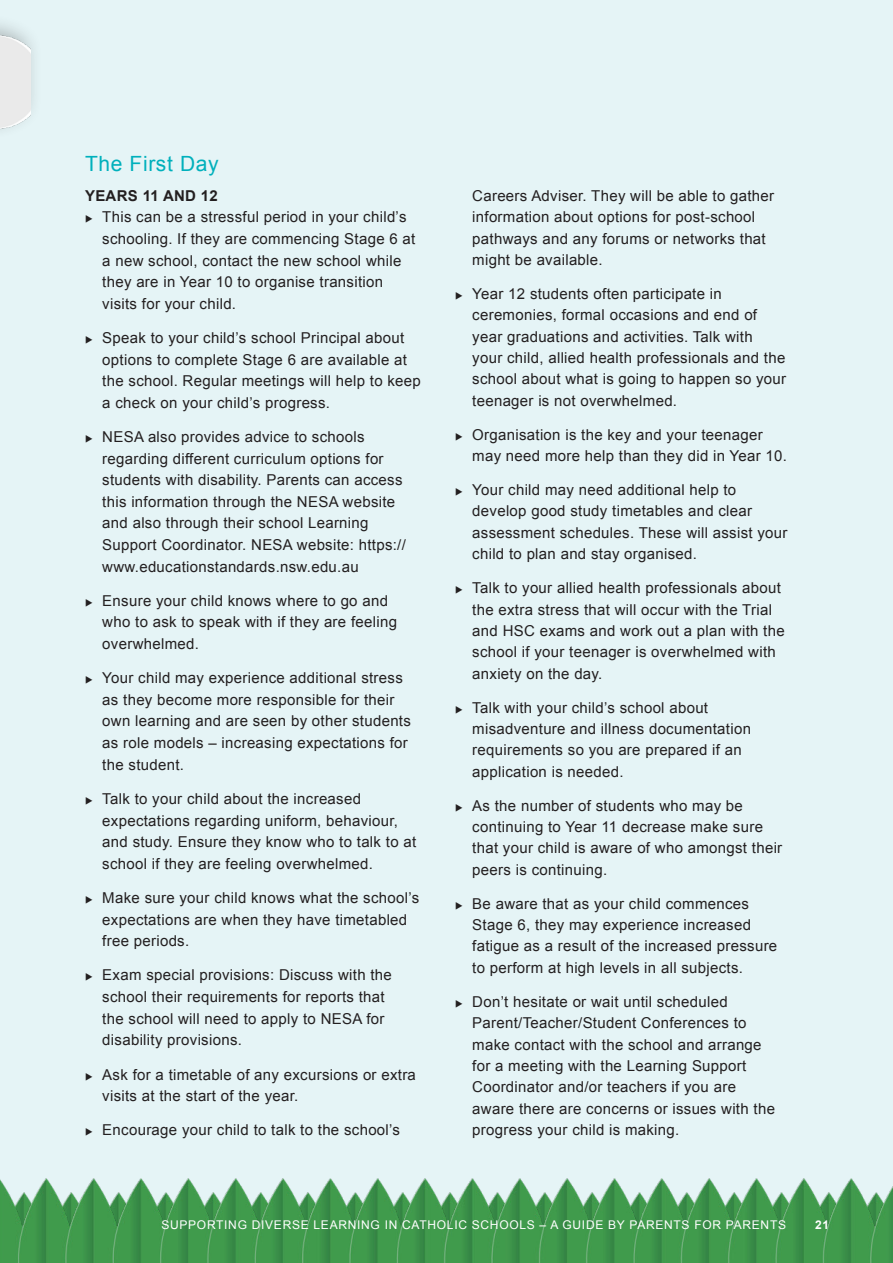
<style>
.page{position:relative;width:893px;height:1263px;background:#e5f4f6}
.page>*{position:absolute;margin:0;border:0;box-sizing:border-box;transform-origin:0 0}
.t1{font:21px "Arial";letter-spacing:.03em;color:#00b0bc}
.t2{font:15px/21.3px "Arial";letter-spacing:.02em;color:#231f20}
.t3{font:700 15px "Arial";letter-spacing:.02em;color:#231f20}
.t4{font:12px "Arial";letter-spacing:.06em;color:#fff}
.t5{font:700 12px "Arial";color:#fff}
</style>
<div class="page">
<img style="left:0;top:1179px;width:893px;height:84px">
<img style="left:0;top:24px;width:31px;height:106px">
<h1 class="t1" style="left:85px;top:150px;width:135px">The First Day</h1>
<p class="t3" style="left:85px;top:186px;width:134px">YEARS 11 AND 12</p>
<p class="t2" style="left:102px;top:207px;width:315px;text-indent:-17px">◆ This can be a stressful period in your child’s schooling. If they are commencing Stage 6 at a new school, contact the new school while they are in Year 10 to organise transition visits for your child.</p>
<p class="t2" style="left:102px;top:327px;width:320px;text-indent:-17px">◆ Speak to your child’s school Principal about options to complete Stage 6 are available at the school. Regular meetings will help to keep a check on your child’s progress.</p>
<p class="t2" style="left:102px;top:426px;width:305px;text-indent:-17px">◆ NESA also provides advice to schools regarding different curriculum options for students with disability. Parents can access this information through the NESA website and also through their school Learning Support Coordinator. NESA website: https:// www.educationstandards.nsw.edu.au</p>
<p class="t2" style="left:102px;top:590px;width:296px;text-indent:-17px">◆ Ensure your child knows where to go and who to ask to speak with if they are feeling overwhelmed.</p>
<p class="t2" style="left:102px;top:667px;width:310px;text-indent:-17px">◆ Your child may experience additional stress as they become more responsible for their own learning and are seen by other students as role models – increasing expectations for the student.</p>
<p class="t2" style="left:102px;top:788px;width:315px;text-indent:-17px">◆ Talk to your child about the increased expectations regarding uniform, behaviour, and study. Ensure they know who to talk to at school if they are feeling overwhelmed.</p>
<p class="t2" style="left:102px;top:887px;width:318px;text-indent:-17px">◆ Make sure your child knows what the school’s expectations are when they have timetabled free periods.</p>
<p class="t2" style="left:102px;top:964px;width:291px;text-indent:-17px">◆ Exam special provisions: Discuss with the school their requirements for reports that the school will need to apply to NESA for disability provisions.</p>
<p class="t2" style="left:102px;top:1063px;width:315px;text-indent:-17px">◆ Ask for a timetable of any excursions or extra visits at the start of the year.</p>
<p class="t2" style="left:85px;top:1120px;width:317px">◆ Encourage your child to talk to the school’s</p>
<p class="t2" style="left:472px;top:185px;width:303px">Careers Adviser. They will be able to gather information about options for post-school pathways and any forums or networks that might be available.</p>
<p class="t2" style="left:472px;top:283px;width:315px;text-indent:-17px">◆ Year 12 students often participate in ceremonies, formal occasions and end of year graduations and activities. Talk with your child, allied health professionals and the school about what is going to happen so your teenager is not overwhelmed.</p>
<p class="t2" style="left:472px;top:424px;width:316px;text-indent:-17px">◆ Organisation is the key and your teenager may need more help than they did in Year 10.</p>
<p class="t2" style="left:472px;top:479px;width:317px;text-indent:-17px">◆ Your child may need additional help to develop good study timetables and clear assessment schedules. These will assist your child to plan and stay organised.</p>
<p class="t2" style="left:472px;top:577px;width:314px;text-indent:-17px">◆ Talk to your allied health professionals about the extra stress that will occur with the Trial and HSC exams and work out a plan with the school if your teenager is overwhelmed with anxiety on the day.</p>
<p class="t2" style="left:472px;top:697px;width:280px;text-indent:-17px">◆ Talk with your child’s school about misadventure and illness documentation requirements so you are prepared if an application is needed.</p>
<p class="t2" style="left:472px;top:795px;width:311px;text-indent:-17px">◆ As the number of students who may be continuing to Year 11 decrease make sure that your child is aware of who amongst their peers is continuing.</p>
<p class="t2" style="left:472px;top:893px;width:307px;text-indent:-17px">◆ Be aware that as your child commences Stage 6, they may experience increased fatigue as a result of the increased pressure to perform at high levels in all subjects.</p>
<p class="t2" style="left:472px;top:991px;width:304px;text-indent:-17px">◆ Don’t hesitate or wait until scheduled Parent/Teacher/Student Conferences to make contact with the school and arrange for a meeting with the Learning Support Coordinator and/or teachers if you are aware there are concerns or issues with the progress your child is making.</p>
<p class="t4" style="left:161px;top:1217px;width:626px">SUPPORTING DIVERSE LEARNING IN CATHOLIC SCHOOLS – A GUIDE BY PARENTS FOR PARENTS</p>
<p class="t5" style="left:815px;top:1217px;width:16px">21</p>
</div>
